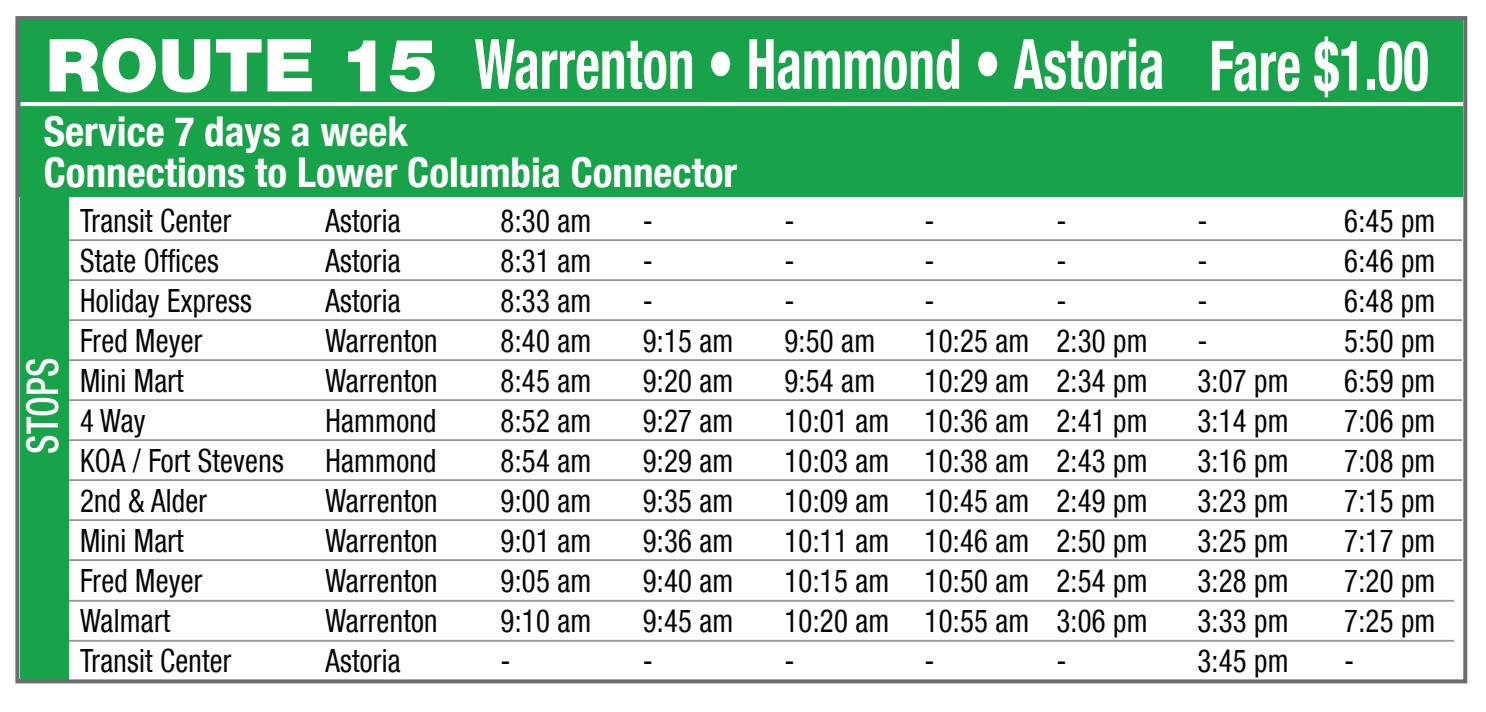
<style>
.page{position:relative;width:1486px;height:712px;background:#fff}
.page>*{position:absolute;margin:0;border:0;box-sizing:border-box;transform-origin:0 0}
.t1{font:900 73.2px "Helvetica Neue LT Com";color:#fff}
.t2{font:700 condensed 69.2px "Helvetica Neue LT Com";color:#fff;scale:.77 1}
.t3{font:500 condensed 44px "Helvetica Neue LT Com";letter-spacing:.01em;color:#fff;scale:.85 1}
.t4{font:700 condensed 41.2px/41.2px "Helvetica Neue LT Com";color:#fff}
.t5{font:condensed 32px "Helvetica Neue LT Com";letter-spacing:.01em;color:#050504;scale:.9 1}
</style>
<div class="page">
<hr style="left:63px;top:239px;width:1398px;height:2px;background:#939598">
<hr style="left:63px;top:279px;width:1398px;height:2px;background:#939598">
<hr style="left:63px;top:319px;width:1398px;height:2px;background:#939598">
<hr style="left:63px;top:359px;width:1398px;height:2px;background:#939598">
<hr style="left:63px;top:399px;width:1398px;height:2px;background:#939598">
<hr style="left:63px;top:439px;width:1398px;height:2px;background:#939598">
<hr style="left:63px;top:479px;width:1398px;height:2px;background:#939598">
<hr style="left:63px;top:519px;width:1398px;height:2px;background:#939598">
<hr style="left:63px;top:559px;width:1398px;height:2px;background:#939598">
<hr style="left:55px;top:600px;width:1398px;height:2px;background:#939598">
<hr style="left:55px;top:640px;width:1398px;height:2px;background:#939598">
<div style="left:17px;top:18px;width:1445px;height:179px;background:#18a24a"></div>
<div style="left:20px;top:116px;width:49px;height:565px;background:#18a24a"></div>
<svg style="left:21px;top:102px;width:1441px;height:4px;background:#fafdfb"></svg>
<div style="left:15px;top:16px;width:1452px;height:667px;border:4px solid #6c6d70"></div>
<h1 class="t1" style="left:45px;top:21px;width:394px">ROUTE 15</h1>
<h2 class="t2" style="left:1209px;top:24px;width:286px">Fare $1.00</h2>
<h2 class="t2" style="left:474px;top:23px;width:897px">Warrenton • Hammond • Astoria</h2>
<p class="t4" style="left:44px;top:111px;width:695px">Service 7 days a week<br>Connections to Lower Columbia Connector</p>
<h3 class="t3" style="left:16px;top:454px;width:114px;rotate:-90deg">STOPS</h3>
<p class="t5" style="left:80px;top:202px;width:170px">Transit Center</p>
<p class="t5" style="left:325px;top:202px;width:85px">Astoria</p>
<p class="t5" style="left:500px;top:202px;width:102px">8:30 am</p>
<p class="t5" style="left:80px;top:242px;width:156px">State Offices</p>
<p class="t5" style="left:325px;top:242px;width:85px">Astoria</p>
<p class="t5" style="left:500px;top:242px;width:102px">8:31 am</p>
<p class="t5" style="left:80px;top:282px;width:192px">Holiday Express</p>
<p class="t5" style="left:325px;top:282px;width:85px">Astoria</p>
<p class="t5" style="left:500px;top:282px;width:102px">8:33 am</p>
<p class="t5" style="left:642px;top:202px;width:13px">-</p>
<p class="t5" style="left:784px;top:202px;width:13px">-</p>
<p class="t5" style="left:924px;top:202px;width:13px">-</p>
<p class="t5" style="left:1056px;top:202px;width:13px">-</p>
<p class="t5" style="left:1197px;top:202px;width:13px">-</p>
<p class="t5" style="left:642px;top:242px;width:13px">-</p>
<p class="t5" style="left:784px;top:242px;width:13px">-</p>
<p class="t5" style="left:924px;top:242px;width:13px">-</p>
<p class="t5" style="left:1056px;top:242px;width:13px">-</p>
<p class="t5" style="left:1197px;top:242px;width:13px">-</p>
<p class="t5" style="left:642px;top:282px;width:13px">-</p>
<p class="t5" style="left:784px;top:282px;width:13px">-</p>
<p class="t5" style="left:924px;top:282px;width:13px">-</p>
<p class="t5" style="left:1056px;top:282px;width:13px">-</p>
<p class="t5" style="left:1197px;top:282px;width:13px">-</p>
<p class="t5" style="left:80px;top:322px;width:138px">Fred Meyer</p>
<p class="t5" style="left:325px;top:322px;width:126px">Warrenton</p>
<p class="t5" style="left:500px;top:322px;width:102px">8:40 am</p>
<p class="t5" style="left:642px;top:322px;width:102px">9:15 am</p>
<p class="t5" style="left:784px;top:322px;width:102px">9:50 am</p>
<p class="t5" style="left:924px;top:322px;width:249px">10:25 am 2:30 pm</p>
<p class="t5" style="left:1197px;top:322px;width:13px">-</p>
<p class="t5" style="left:1344px;top:202px;width:103px">6:45 pm</p>
<p class="t5" style="left:1344px;top:242px;width:103px">6:46 pm</p>
<p class="t5" style="left:1344px;top:282px;width:103px">6:48 pm</p>
<p class="t5" style="left:1344px;top:322px;width:103px">5:50 pm</p>
<p class="t5" style="left:80px;top:362px;width:117px">Mini Mart</p>
<p class="t5" style="left:325px;top:362px;width:126px">Warrenton</p>
<p class="t5" style="left:500px;top:362px;width:102px">8:45 am</p>
<p class="t5" style="left:642px;top:362px;width:102px">9:20 am</p>
<p class="t5" style="left:784px;top:362px;width:102px">9:54 am</p>
<p class="t5" style="left:924px;top:362px;width:249px">10:29 am 2:34 pm</p>
<p class="t5" style="left:1197px;top:362px;width:103px">3:07 pm</p>
<p class="t5" style="left:1344px;top:362px;width:103px">6:59 pm</p>
<p class="t5" style="left:80px;top:402px;width:74px">4 Way</p>
<p class="t5" style="left:325px;top:402px;width:125px">Hammond</p>
<p class="t5" style="left:500px;top:402px;width:102px">8:52 am</p>
<p class="t5" style="left:642px;top:402px;width:102px">9:27 am</p>
<p class="t5" style="left:784px;top:402px;width:405px">10:01 am 10:36 am 2:41 pm</p>
<p class="t5" style="left:1197px;top:402px;width:103px">3:14 pm</p>
<p class="t5" style="left:1344px;top:402px;width:103px">7:06 pm</p>
<p class="t5" style="left:80px;top:442px;width:228px">KOA / Fort Stevens</p>
<p class="t5" style="left:325px;top:442px;width:125px">Hammond</p>
<p class="t5" style="left:500px;top:442px;width:102px">8:54 am</p>
<p class="t5" style="left:642px;top:442px;width:102px">9:29 am</p>
<p class="t5" style="left:784px;top:442px;width:405px">10:03 am 10:38 am 2:43 pm</p>
<p class="t5" style="left:1197px;top:442px;width:103px">3:16 pm</p>
<p class="t5" style="left:1344px;top:442px;width:103px">7:08 pm</p>
<p class="t5" style="left:80px;top:482px;width:143px">2nd &amp; Alder</p>
<p class="t5" style="left:325px;top:482px;width:126px">Warrenton</p>
<p class="t5" style="left:500px;top:482px;width:102px">9:00 am</p>
<p class="t5" style="left:642px;top:482px;width:102px">9:35 am</p>
<p class="t5" style="left:784px;top:482px;width:405px">10:09 am 10:45 am 2:49 pm</p>
<p class="t5" style="left:1197px;top:482px;width:103px">3:23 pm</p>
<p class="t5" style="left:1344px;top:482px;width:103px">7:15 pm</p>
<p class="t5" style="left:80px;top:522px;width:117px">Mini Mart</p>
<p class="t5" style="left:325px;top:522px;width:126px">Warrenton</p>
<p class="t5" style="left:500px;top:522px;width:102px">9:01 am</p>
<p class="t5" style="left:642px;top:522px;width:102px">9:36 am</p>
<p class="t5" style="left:784px;top:522px;width:405px">10:11 am 10:46 am 2:50 pm</p>
<p class="t5" style="left:1197px;top:522px;width:103px">3:25 pm</p>
<p class="t5" style="left:1344px;top:522px;width:103px">7:17 pm</p>
<p class="t5" style="left:80px;top:562px;width:138px">Fred Meyer</p>
<p class="t5" style="left:325px;top:562px;width:126px">Warrenton</p>
<p class="t5" style="left:500px;top:562px;width:102px">9:05 am</p>
<p class="t5" style="left:642px;top:562px;width:102px">9:40 am</p>
<p class="t5" style="left:784px;top:562px;width:405px">10:15 am 10:50 am 2:54 pm</p>
<p class="t5" style="left:1197px;top:562px;width:103px">3:28 pm</p>
<p class="t5" style="left:1344px;top:562px;width:103px">7:20 pm</p>
<p class="t5" style="left:80px;top:602px;width:102px">Walmart</p>
<p class="t5" style="left:325px;top:602px;width:126px">Warrenton</p>
<p class="t5" style="left:500px;top:602px;width:102px">9:10 am</p>
<p class="t5" style="left:642px;top:602px;width:102px">9:45 am</p>
<p class="t5" style="left:784px;top:602px;width:405px">10:20 am 10:55 am 3:06 pm</p>
<p class="t5" style="left:1197px;top:602px;width:103px">3:33 pm</p>
<p class="t5" style="left:1344px;top:602px;width:103px">7:25 pm</p>
<p class="t5" style="left:80px;top:642px;width:170px">Transit Center</p>
<p class="t5" style="left:325px;top:642px;width:85px">Astoria</p>
<p class="t5" style="left:1197px;top:642px;width:103px">3:45 pm</p>
<p class="t5" style="left:500px;top:642px;width:13px">-</p>
<p class="t5" style="left:642px;top:642px;width:13px">-</p>
<p class="t5" style="left:784px;top:642px;width:13px">-</p>
<p class="t5" style="left:924px;top:642px;width:13px">-</p>
<p class="t5" style="left:1056px;top:642px;width:13px">-</p>
<p class="t5" style="left:1344px;top:642px;width:13px">-</p>
</div>
